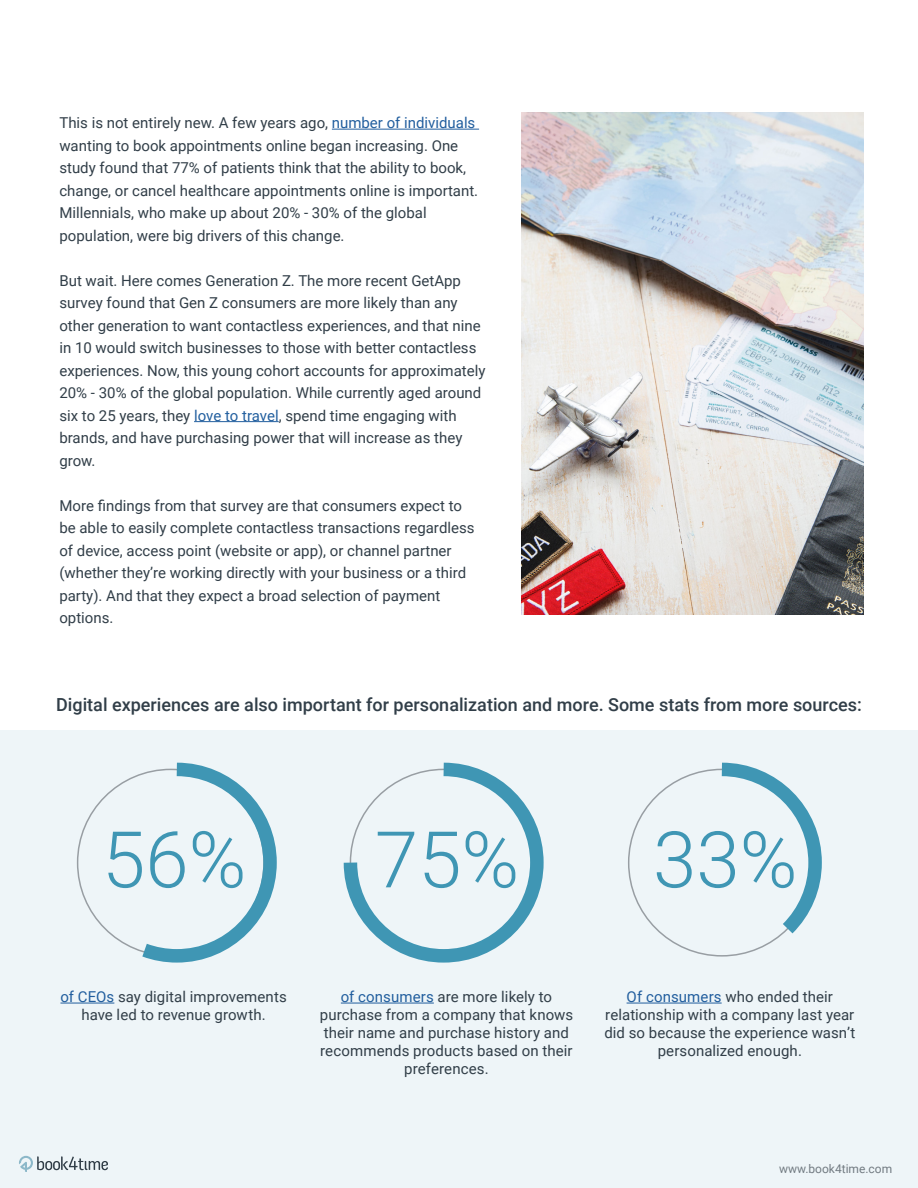
<style>
.page{position:relative;width:918px;height:1188px;background:#fff}
.page>*{position:absolute;margin:0;border:0;box-sizing:border-box;transform-origin:0 0}
.t1{font:300 78.15px "Roboto";color:#3f96b4}
.t2{font:500 18px "Roboto";color:#313e48}
.t3{font:15px/22.5px "Roboto";color:#313e48}
.t4{font:12px "Roboto";color:#727b82}
.s1{color:#215e9e}
</style>
<div class="page">
<div style="left:0;top:730px;width:918px;height:458px;background:#eef5f8"></div>
<hr style="left:332px;top:129px;width:147px;height:1px;background:#215e9e">
<hr style="left:194px;top:421px;width:85px;height:1px;background:#215e9e">
<img style="left:522px;top:112px;width:342px;height:503px">
<hr style="left:60px;top:1003px;width:54px;height:1px;background:#215e9e">
<hr style="left:341px;top:1003px;width:93px;height:1px;background:#215e9e">
<hr style="left:627px;top:1003px;width:95px;height:1px;background:#215e9e">
<svg style="left:343px;top:762px;width:201px;height:201px"></svg>
<svg style="left:708px;top:762px;width:114px;height:186px"></svg>
<svg style="left:127px;top:762px;width:150px;height:201px"></svg>
<svg style="left:19px;top:1156px;width:89px;height:16px"></svg>
<p class="t3" style="left:59px;top:111px;width:420px">This is not entirely new. A few years ago, <span class="s1">number of individuals </span>wanting to book appointments online began increasing. One study found that 77% of patients think that the ability to book, change, or cancel healthcare appointments online is important.<br>Millennials, who make up about 20% - 30% of the global population, were big drivers of this change.</p>
<p class="t3" style="left:59px;top:268px;width:428px">But wait. Here comes Generation Z. The more recent GetApp survey found that Gen Z consumers are more likely than any other generation to want contactless experiences, and that nine in 10 would switch businesses to those with better contactless experiences. Now, this young cohort accounts for approximately 20% - 30% of the global population. While currently aged around six to 25 years, they <span class="s1">love to travel</span>, spend time engaging with brands, and have purchasing power that will increase as they grow.</p>
<p class="t3" style="left:59px;top:493px;width:417px">More findings from that survey are that consumers expect to be able to easily complete contactless transactions regardless of device, access point (website or app), or channel partner (whether they’re working directly with your business or a third party). And that they expect a broad selection of payment options.</p>
<p class="t2" style="left:56px;top:692px;width:807px">Digital experiences are also important for personalization and more. Some stats from more sources:</p>
<h1 class="t1" style="left:102px;top:805px;width:146px">56%</h1>
<h1 class="t1" style="left:375px;top:805px;width:146px">75%</h1>
<h1 class="t1" style="left:653px;top:805px;width:146px">33%</h1>
<p class="t3" style="left:60px;top:987px;width:228px;line-height:18px;text-align:center"><span class="s1">of CEOs</span> say digital improvements have led to revenue growth.</p>
<p class="t3" style="left:320px;top:987px;width:255px;line-height:18px;text-align:center"><span class="s1">of consumers</span> are more likely to purchase from a company that knows their name and purchase history and recommends products based on their preferences.</p>
<p class="t3" style="left:604px;top:987px;width:252px;line-height:18px;text-align:center"><span class="s1">Of consumers</span> who ended their relationship with a company last year did so because the experience wasn’t personalized enough.</p>
<p class="t4" style="left:779px;top:1160px;width:115px">www.book4time.com</p>
</div>
